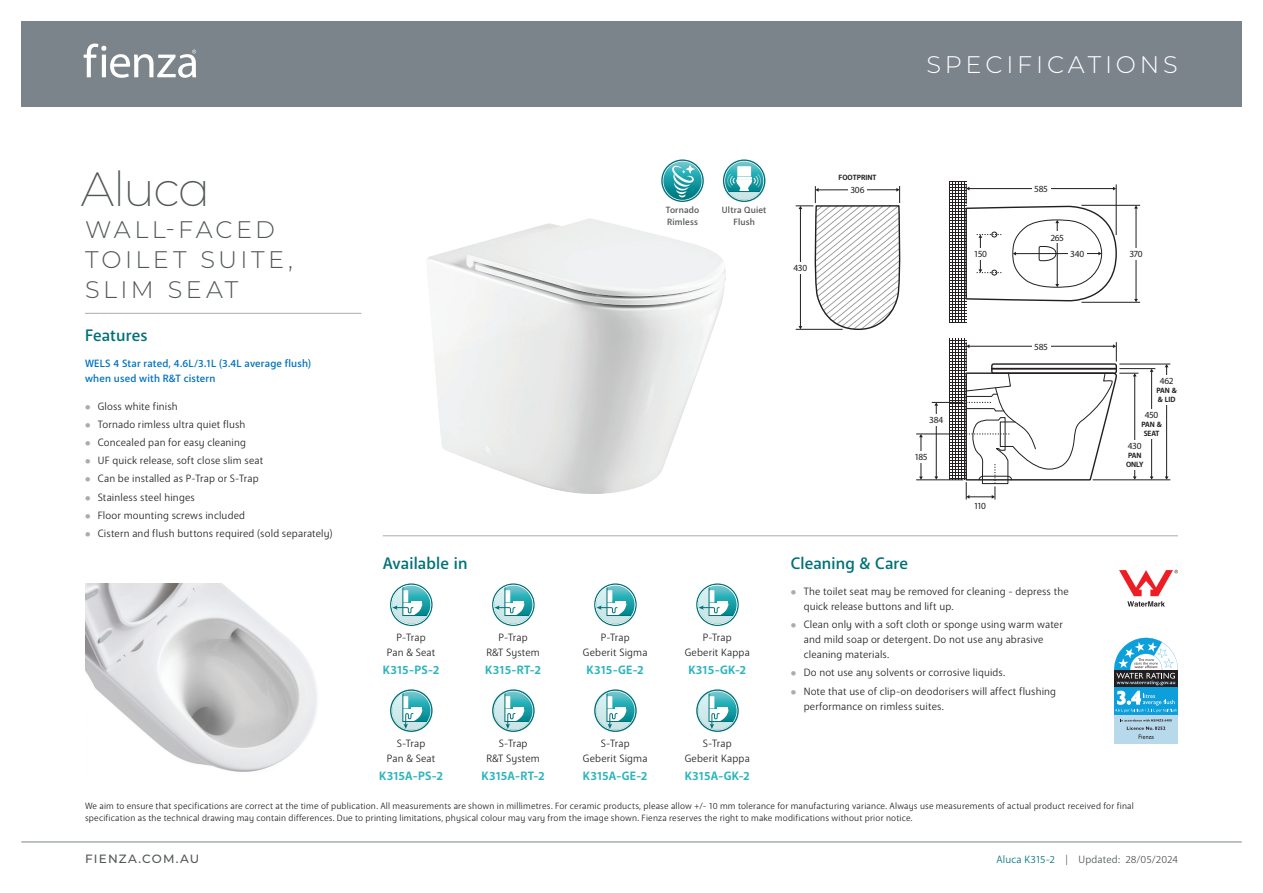
<style>
.page{position:relative;width:1263px;height:893px;background:#fff}
.page>*{position:absolute;margin:0;border:0;box-sizing:border-box;transform-origin:0 0}
.t1{font:200 48px "Montserrat";letter-spacing:-.035em;color:#525759}
.t2{font:300 24px/30px "Montserrat";letter-spacing:.14em;color:#525759}
.t3{font:300 24px "Montserrat";letter-spacing:.16em;color:#fff}
.t4{font:500 16.5px "Anago";letter-spacing:.005em;color:#007277}
.t5{font:700 12px "Anago";letter-spacing:-.005em;color:#2eb5bc}
.t6{font:500 12px "Montserrat";letter-spacing:.1em;color:#525759}
.t7{font:10.5px/15px "Anago";letter-spacing:.015em;color:#231f20;text-align:center}
.t8{font:500 10.5px/15px "Anago";letter-spacing:.015em;color:#0072bc}
.t9{font:10.5px "Anago";letter-spacing:.01em;color:#525759}
.t10{font:9.3px "Myriad Pro";letter-spacing:-.04em;color:#231f20}
.t11{font:9px/12px "Anago";letter-spacing:.015em;color:#231f20}
.t12{font:500 9px/12px "Anago";letter-spacing:.02em;color:#545557}
.t13{font:700 7.5px/9px "Anago";letter-spacing:-.015em;color:#231f20}
.s1{font-weight:500;font-size:7.5px;color:#a9adb1}
.s2{color:#007277}
</style>
<div class="page">
<svg style="left:1119px;top:570px;width:59px;height:37px"></svg>
<svg style="left:950px;top:339px;width:16px;height:141px;fill:#231f20"></svg>
<svg style="left:950px;top:181px;width:16px;height:141px;fill:#231f20"></svg>
<hr style="left:1136px;top:208px;width:1px;height:91px;background:#231f20">
<hr style="left:1081px;top:205px;width:59px;height:1px;background:#231f20">
<hr style="left:1081px;top:302px;width:59px;height:1px;background:#231f20">
<hr style="left:1119px;top:368px;width:36px;height:1px;background:#231f20">
<hr style="left:1119px;top:364px;width:51px;height:1px;background:#231f20">
<hr style="left:1093px;top:480px;width:77px;height:1px;background:#231f20">
<hr style="left:921px;top:437px;width:1px;height:40px;background:#231f20">
<hr style="left:916px;top:480px;width:47px;height:1px;background:#231f20">
<hr style="left:916px;top:434px;width:47px;height:1px;background:#231f20">
<hr style="left:932px;top:402px;width:31px;height:1px;background:#231f20">
<hr style="left:936px;top:405px;width:1px;height:72px;background:#231f20">
<svg style="left:934px;top:476px;width:4px;height:4px"></svg>
<svg style="left:934px;top:402px;width:4px;height:4px"></svg>
<svg style="left:796px;top:186px;width:105px;height:144px"></svg>
<svg style="left:965px;top:184px;width:152px;height:118px"></svg>
<svg style="left:965px;top:342px;width:173px;height:157px"></svg>
<hr style="left:1151px;top:371px;width:1px;height:106px;background:#231f20">
<svg style="left:1150px;top:476px;width:3px;height:4px"></svg>
<div style="left:848px;top:184px;width:19px;height:12px;background:#fff"></div>
<div style="left:791px;top:262px;width:19px;height:11px;background:#fff"></div>
<div style="left:1068px;top:248px;width:19px;height:11px;background:#fff"></div>
<div style="left:1048px;top:232px;width:19px;height:11px;background:#fff"></div>
<div style="left:1032px;top:183px;width:19px;height:11px;background:#fff"></div>
<div style="left:1126px;top:248px;width:19px;height:11px;background:#fff"></div>
<div style="left:971px;top:248px;width:19px;height:11px;background:#fff"></div>
<div style="left:1032px;top:340px;width:19px;height:12px;background:#fff"></div>
<div style="left:927px;top:414px;width:19px;height:12px;background:#fff"></div>
<div style="left:911px;top:451px;width:19px;height:12px;background:#fff"></div>
<div style="left:1123px;top:440px;width:23px;height:30px;background:#fff"></div>
<div style="left:1140px;top:409px;width:23px;height:30px;background:#fff"></div>
<hr style="left:1166px;top:367px;width:1px;height:110px;background:#231f20">
<svg style="left:1165px;top:476px;width:3px;height:4px"></svg>
<div style="left:1155px;top:375px;width:23px;height:30px;background:#fff"></div>
<img style="left:427px;top:219px;width:299px;height:275px">
<svg style="left:492px;top:583px;width:43px;height:43px"></svg>
<svg style="left:493px;top:585px;width:40px;height:40px"></svg>
<svg style="left:594px;top:583px;width:43px;height:43px"></svg>
<svg style="left:595px;top:585px;width:40px;height:40px"></svg>
<svg style="left:696px;top:583px;width:43px;height:43px"></svg>
<svg style="left:698px;top:585px;width:39px;height:40px"></svg>
<svg style="left:390px;top:583px;width:43px;height:43px"></svg>
<svg style="left:391px;top:585px;width:40px;height:40px"></svg>
<div style="left:1114px;top:687px;width:64px;height:29px;background:#0c9fdc"></div>
<div style="left:1114px;top:716px;width:64px;height:28px;background:#b8d9ec"></div>
<svg style="left:1120px;top:719px;width:51px;height:20px"></svg>
<svg style="left:1114px;top:638px;width:64px;height:74px"></svg>
<svg style="left:492px;top:689px;width:43px;height:43px"></svg>
<svg style="left:493px;top:691px;width:40px;height:39px"></svg>
<svg style="left:594px;top:689px;width:43px;height:43px"></svg>
<svg style="left:595px;top:691px;width:40px;height:39px"></svg>
<svg style="left:696px;top:689px;width:43px;height:43px"></svg>
<svg style="left:698px;top:691px;width:39px;height:39px"></svg>
<svg style="left:390px;top:689px;width:43px;height:43px"></svg>
<svg style="left:391px;top:691px;width:40px;height:39px"></svg>
<hr style="left:85px;top:313px;width:276px;height:1px;background:#a9adb1">
<hr style="left:383px;top:535px;width:795px;height:1px;background:#a9adb1">
<svg style="left:661px;top:159px;width:43px;height:43px"></svg>
<svg style="left:663px;top:161px;width:39px;height:40px"></svg>
<svg style="left:723px;top:159px;width:42px;height:43px"></svg>
<svg style="left:724px;top:161px;width:40px;height:40px"></svg>
<div style="left:21px;top:21px;width:1221px;height:85px;background:#7b848b"></div>
<svg style="left:84px;top:43px;width:112px;height:35px"></svg>
<hr style="left:21px;top:842px;width:1221px;height:1px;background:#7b848b">
<img style="left:85px;top:583px;width:232px;height:189px">
<h1 class="t1" style="left:81px;top:157px;width:131px">Aluca</h1>
<h2 class="t2" style="left:85px;top:214px;width:209px">WALL-FACED<br>TOILET SUITE,<br>SLIM SEAT</h2>
<h3 class="t4" style="left:85px;top:325px;width:64px">Features</h3>
<p class="t8" style="left:85px;top:356px;width:228px">WELS 4 Star rated, 4.6L/3.1L (3.4L average flush) when used with R&amp;T cistern</p>
<p class="t7" style="left:85px;top:399px;width:94px"><span class="s1">●</span> Gloss white finish</p>
<p class="t7" style="left:85px;top:417px;width:162px"><span class="s1">●</span> Tornado rimless ultra quiet flush</p>
<p class="t7" style="left:85px;top:435px;width:163px"><span class="s1">●</span> Concealed pan for easy cleaning</p>
<p class="t7" style="left:85px;top:453px;width:180px"><span class="s1">●</span> UF quick release, soft close slim seat</p>
<p class="t7" style="left:85px;top:471px;width:175px"><span class="s1">●</span> Can be installed as P-Trap or S-Trap</p>
<p class="t7" style="left:85px;top:490px;width:111px"><span class="s1">●</span> Stainless steel hinges</p>
<p class="t7" style="left:85px;top:508px;width:162px"><span class="s1">●</span> Floor mounting screws included</p>
<p class="t7" style="left:85px;top:526px;width:249px"><span class="s1">●</span> Cistern and flush buttons required (sold separately)</p>
<h2 class="t3" style="left:926px;top:48px;width:253px">SPECIFICATIONS</h2>
<h3 class="t4" style="left:383px;top:553px;width:86px">Available in</h3>
<p class="t7" style="left:387px;top:630px;width:50px">P-Trap<br>Pan &amp; Seat</p>
<p class="t5" style="left:383px;top:662px;width:58px">K315-PS-2</p>
<p class="t7" style="left:486px;top:630px;width:55px">P-Trap<br>R&amp;T System</p>
<p class="t5" style="left:485px;top:662px;width:57px">K315-RT-2</p>
<p class="t7" style="left:387px;top:736px;width:50px">S-Trap<br>Pan &amp; Seat</p>
<p class="t5" style="left:379px;top:768px;width:65px">K315A-PS-2</p>
<p class="t7" style="left:486px;top:736px;width:55px">S-Trap<br>R&amp;T System</p>
<p class="t5" style="left:482px;top:768px;width:65px">K315A-RT-2</p>
<p class="t12" style="left:666px;top:204px;width:35px">Tornado<br>Rimless</p>
<p class="t12" style="left:722px;top:204px;width:46px;text-align:center">Ultra Quiet<br>Flush</p>
<p class="t10" style="left:794px;top:262px;width:15px">430</p>
<p class="t13" style="left:838px;top:173px;width:40px">FOOTPRINT</p>
<p class="t10" style="left:850px;top:184px;width:16px">306</p>
<p class="t10" style="left:1034px;top:183px;width:15px">585</p>
<p class="t10" style="left:1050px;top:232px;width:15px">265</p>
<p class="t10" style="left:1070px;top:248px;width:16px">340</p>
<p class="t10" style="left:974px;top:248px;width:15px">150</p>
<p class="t10" style="left:1129px;top:248px;width:15px">370</p>
<p class="t7" style="left:583px;top:630px;width:66px">P-Trap<br>Geberit Sigma</p>
<p class="t5" style="left:586px;top:662px;width:59px">K315-GE-2</p>
<p class="t7" style="left:583px;top:736px;width:66px">S-Trap<br>Geberit Sigma</p>
<p class="t5" style="left:583px;top:768px;width:66px">K315A-GE-2</p>
<p class="t7" style="left:685px;top:630px;width:67px">P-Trap<br>Geberit Kappa</p>
<p class="t5" style="left:688px;top:662px;width:59px">K315-GK-2</p>
<p class="t7" style="left:685px;top:736px;width:67px">S-Trap<br>Geberit Kappa</p>
<p class="t5" style="left:685px;top:768px;width:67px">K315A-GK-2</p>
<p class="t10" style="left:929px;top:414px;width:16px">384</p>
<p class="t10" style="left:914px;top:451px;width:15px">185</p>
<p class="t10" style="left:974px;top:500px;width:14px">110</p>
<p class="t10" style="left:1034px;top:341px;width:15px">585</p>
<h3 class="t4" style="left:791px;top:553px;width:119px">Cleaning &amp; Care</h3>
<p class="t7" style="left:804px;top:584px;width:266px;text-align:left;text-indent:-13px"><span class="s1">●</span> The toilet seat may be removed for cleaning - depress the quick release buttons and lift up.</p>
<p class="t7" style="left:804px;top:617px;width:261px;text-align:left;text-indent:-13px"><span class="s1">●</span> Clean only with a soft cloth or sponge using warm water and mild soap or detergent. Do not use any abrasive cleaning materials.</p>
<p class="t7" style="left:791px;top:665px;width:216px"><span class="s1">●</span> Do not use any solvents or corrosive liquids.</p>
<p class="t7" style="left:804px;top:684px;width:254px;text-align:left;text-indent:-13px"><span class="s1">●</span> Note that use of clip-on deodorisers will affect flushing performance on rimless suites.</p>
<p class="t10" style="left:1160px;top:375px;width:15px">462</p>
<p class="t13" style="left:1156px;top:386px;width:22px">PAN &amp; &amp; LID</p>
<p class="t10" style="left:1145px;top:409px;width:15px">450</p>
<p class="t13" style="left:1141px;top:420px;width:22px;text-align:center">PAN &amp;<br>SEAT</p>
<p class="t10" style="left:1128px;top:440px;width:15px">430</p>
<p class="t13" style="left:1126px;top:451px;width:19px">PAN<br>ONLY</p>
<p class="t11" style="left:85px;top:800px;width:1050px">We aim to ensure that specifications are correct at the time of publication. All measurements are shown in millimetres. For ceramic products, please allow +/- 10 mm tolerance for manufacturing variance. Always use measurements of actual product received for final specification as the technical drawing may contain differences. Due to printing limitations, physical colour may vary from the image shown. Fienza reserves the right to make modifications without prior notice.</p>
<p class="t6" style="left:85px;top:851px;width:116px">FIENZA.COM.AU</p>
<p class="t9" style="left:996px;top:853px;width:183px"><span class="s2">Aluca K315-2</span> | Updated: 28/05/2024</p>
</div>
